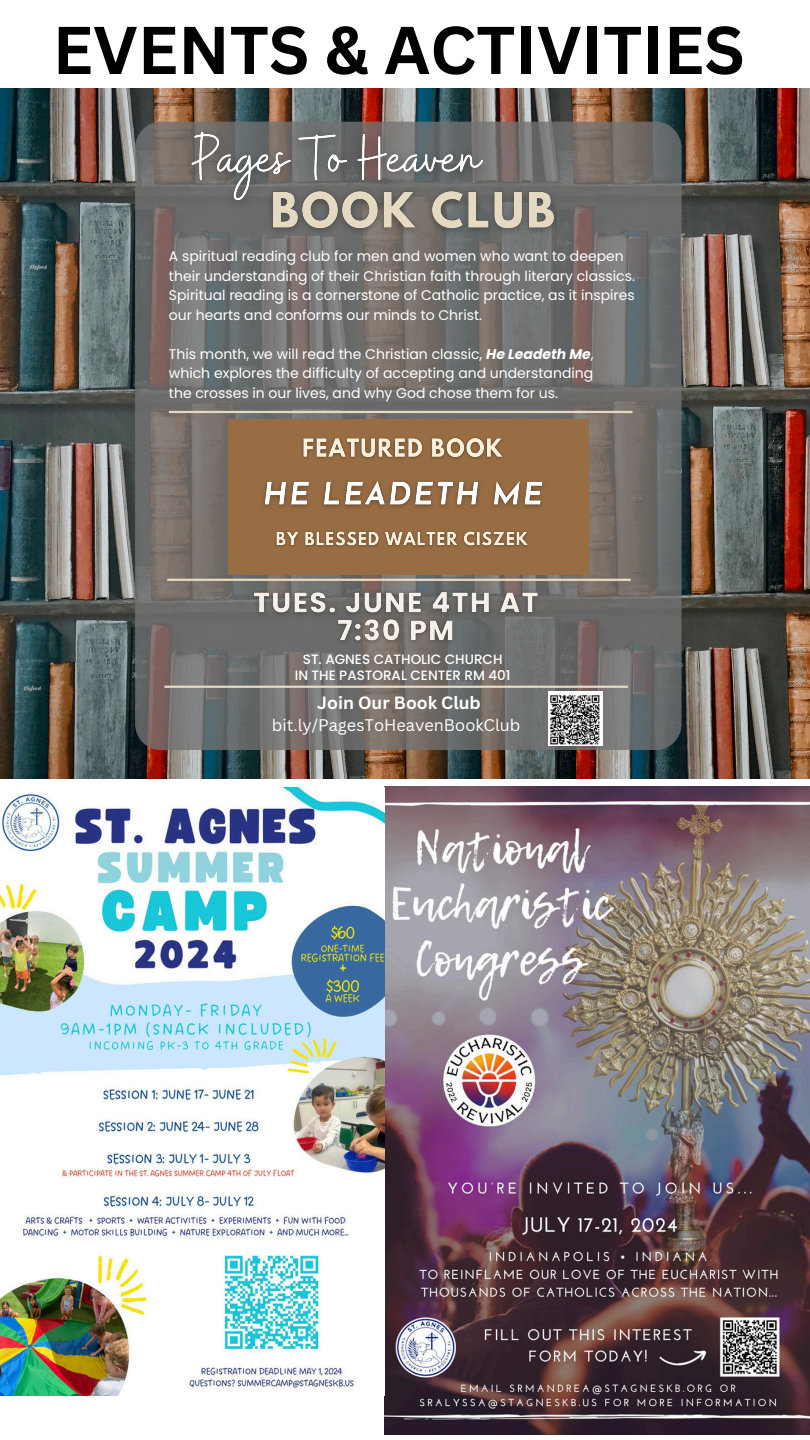
<style>
.page{position:relative;width:810px;height:1440px;background:#fff}
.page>*{position:absolute;margin:0;border:0;box-sizing:border-box;transform-origin:0 0}
.t1{font:700 66px "Canva Sans";color:#000}
.t2{font:700 17.4px "Canva Sans";color:#fff}
.t3{font:16.4px "Canva Sans";color:#fff}
.t4{font:14px/19.5px "Poppins";color:#fff}
.t5{font:500 13.5px "Poppins";color:#fff}
.s1{font-weight:700;font-style:italic}
</style>
<div class="page">
<img style="left:385px;top:786px;width:425px;height:648px">
<img style="left:0;top:88px;width:810px;height:690px">
<svg style="left:135px;top:122px;width:547px;height:628px;background:#716e6c"></svg>
<div style="left:228px;top:420px;width:361px;height:155px;background:#996d44"></div>
<hr style="left:169px;top:411px;width:463px;height:2px;background:#e5d9c1">
<img style="left:548px;top:691px;width:54px;height:54px">
<img style="left:261px;top:181px;width:304px;height:63px">
<img style="left:246px;top:583px;width:301px;height:68px">
<img style="left:302px;top:437px;width:201px;height:22px">
<img style="left:175px;top:116px;width:332px;height:103px">
<img style="left:263px;top:480px;width:280px;height:28px">
<img style="left:275px;top:531px;width:254px;height:16px">
<hr style="left:167px;top:579px;width:464px;height:2px;background:#e5d9c1">
<hr style="left:164px;top:686px;width:464px;height:2px;background:#e5d9c1">
<img style="left:0;top:787px;width:385px;height:608px">
<p class="t1" style="left:53px;top:4px;width:694px">EVENTS &amp; ACTIVITIES</p>
<p class="t4" style="left:169px;top:247px;width:468px">A spiritual reading club for men and women who want to deepen their understanding of their Christian faith through literary classics.<br>Spiritual reading is a cornerstone of Catholic practice, as it inspires our hearts and conforms our minds to Christ.</p>
<p class="t4" style="left:169px;top:344px;width:426px">This month, we will read the Christian classic, <span class="s1">He Leadeth Me</span>,</p>
<p class="t4" style="left:169px;top:364px;width:426px">which explores the difficulty of accepting and understanding</p>
<p class="t4" style="left:169px;top:383px;width:391px">the crosses in our lives, and why God chose them for us.</p>
<p class="t5" style="left:303px;top:650px;width:201px">ST. AGNES CATHOLIC CHURCH</p>
<p class="t5" style="left:295px;top:666px;width:217px">IN THE PASTORAL CENTER RM 401</p>
<p class="t2" style="left:317px;top:691px;width:165px">Join Our Book Club</p>
<p class="t3" style="left:272px;top:714px;width:250px">bit.ly/PagesToHeavenBookClub</p>
</div>
